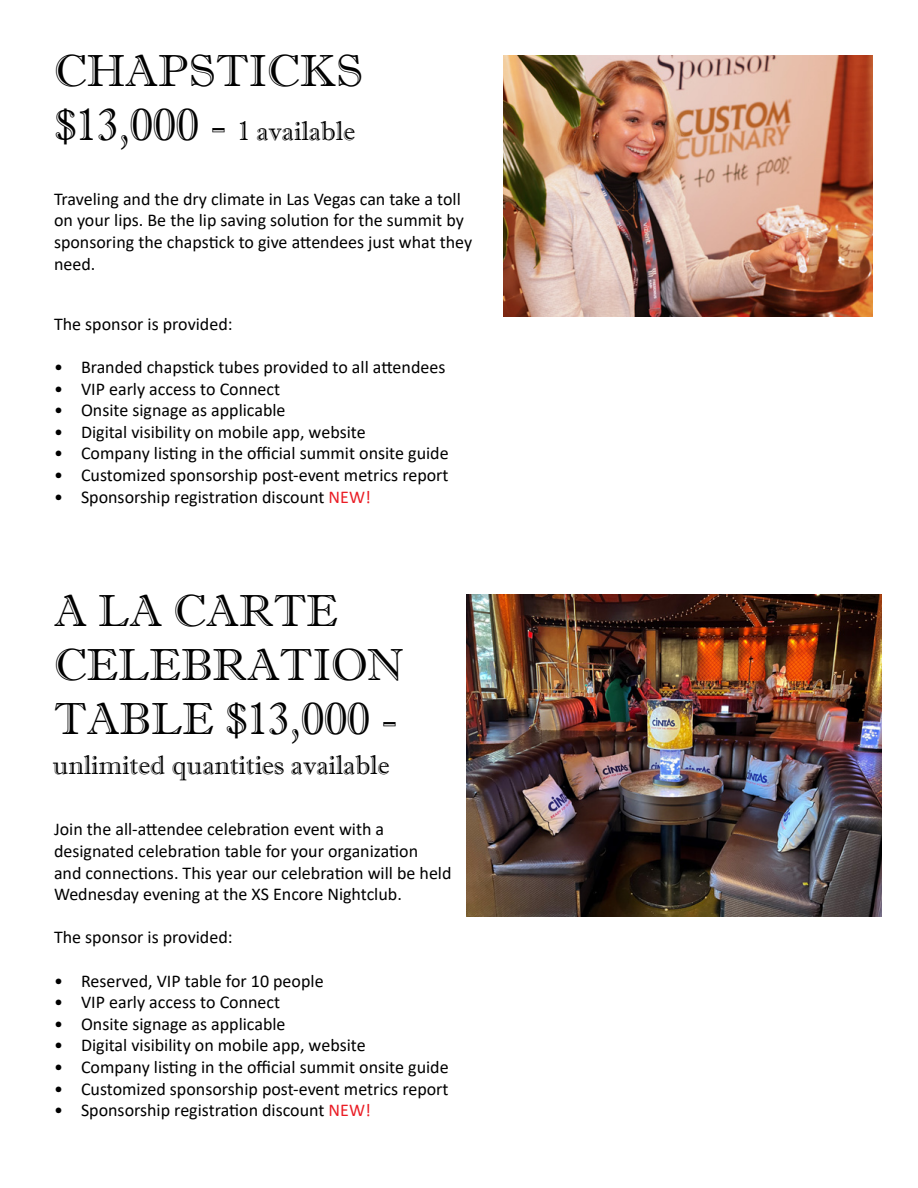
<style>
.page{position:relative;width:918px;height:1188px;background:#fff}
.page>*{position:absolute;margin:0;border:0;box-sizing:border-box;transform-origin:0 0}
.t1{font:45px/54px "Imprint MT Shadow";color:#000}
.t2{font:27px "Imprint MT Shadow";color:#000}
.t3{font:18px/21.6px "Calibri";color:#000}
.s1{font-size:45px}
.s2{color:#ea1d25}
</style>
<div class="page">
<img style="left:503px;top:55px;width:370px;height:262px">
<img style="left:467px;top:594px;width:414px;height:323px">
<h1 class="t1" style="left:54px;top:43px;width:311px">CHAPSTICKS</h1>
<h2 class="t2" style="left:54px;top:114px;width:303px"><span class="s1">$13,000 -</span> 1 available</h2>
<p class="t3" style="left:54px;top:188px;width:420px">Traveling and the dry climate in Las Vegas can take a toll on your lips. Be the lip saving solution for the summit by sponsoring the chapstick to give attendees just what they need.</p>
<p class="t3" style="left:54px;top:313px;width:180px">The sponsor is provided:</p>
<p class="t3" style="left:54px;top:356px;width:393px">• Branded chapstick tubes provided to all attendees</p>
<p class="t3" style="left:54px;top:377px;width:228px">• VIP early access to Connect</p>
<p class="t3" style="left:54px;top:399px;width:233px">• Onsite signage as applicable</p>
<p class="t3" style="left:54px;top:421px;width:313px">• Digital visibility on mobile app, website</p>
<p class="t3" style="left:54px;top:442px;width:396px">• Company listing in the official summit onsite guide</p>
<p class="t3" style="left:54px;top:464px;width:396px">• Customized sponsorship post-event metrics report</p>
<p class="t3" style="left:54px;top:485px;width:318px">• Sponsorship registration discount <span class="s2">NEW!</span></p>
<h1 class="t1" style="left:54px;top:583px;width:351px">A LA CARTE<br>CELEBRATION<br>TABLE $13,000 -</h1>
<h2 class="t2" style="left:53px;top:749px;width:338px">unlimited quantities available</h2>
<p class="t3" style="left:54px;top:818px;width:399px">Join the all-attendee celebration event with a designated celebration table for your organization<br>and connections. This year our celebration will be held Wednesday evening at the XS Encore Nightclub.</p>
<p class="t3" style="left:54px;top:926px;width:180px">The sponsor is provided:</p>
<p class="t3" style="left:54px;top:969px;width:271px">• Reserved, VIP table for 10 people</p>
<p class="t3" style="left:54px;top:991px;width:228px">• VIP early access to Connect</p>
<p class="t3" style="left:54px;top:1013px;width:233px">• Onsite signage as applicable</p>
<p class="t3" style="left:54px;top:1034px;width:313px">• Digital visibility on mobile app, website</p>
<p class="t3" style="left:54px;top:1056px;width:396px">• Company listing in the official summit onsite guide</p>
<p class="t3" style="left:54px;top:1077px;width:396px">• Customized sponsorship post-event metrics report</p>
<p class="t3" style="left:54px;top:1099px;width:318px">• Sponsorship registration discount <span class="s2">NEW!</span></p>
</div>
